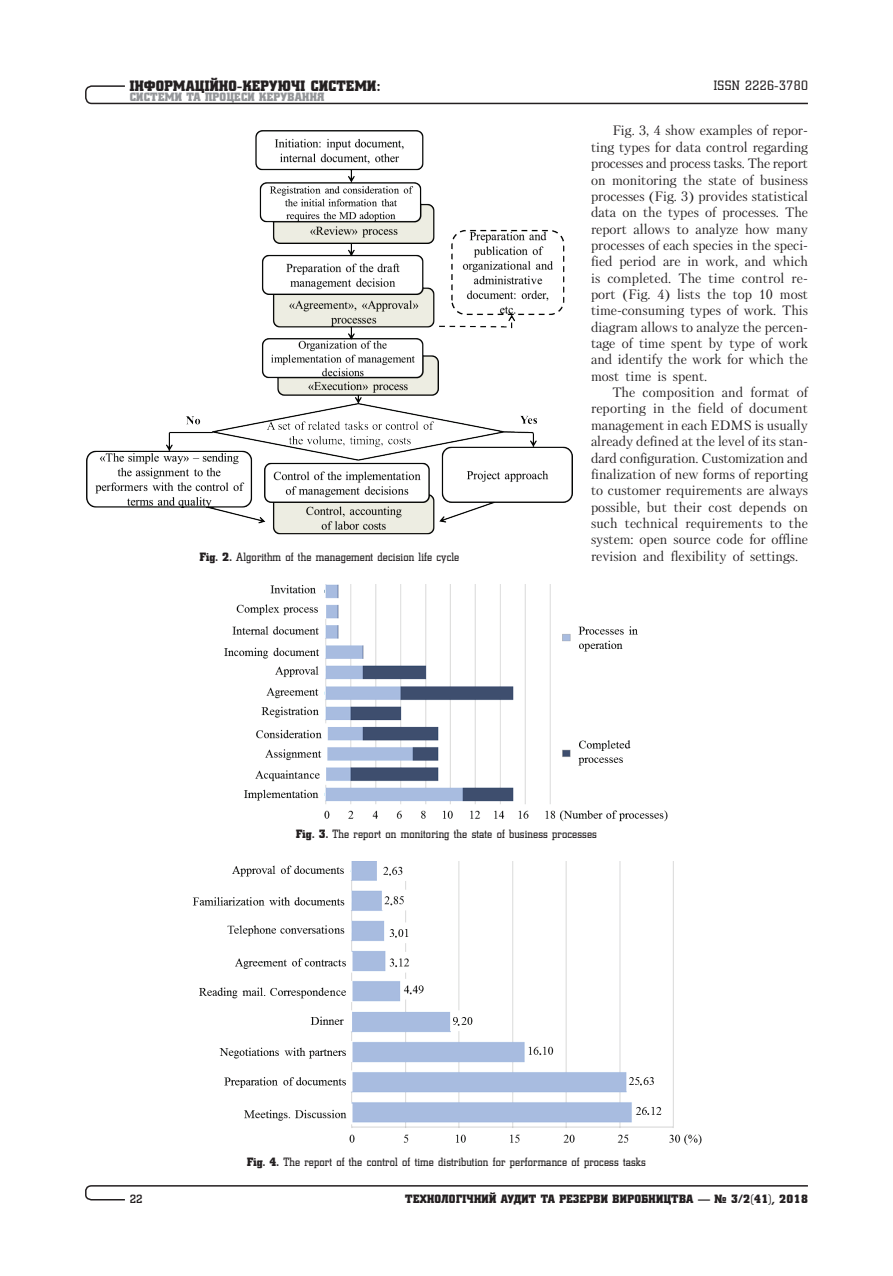
<style>
.page{position:relative;width:893px;height:1276px;background:#fff}
.page>*{position:absolute;margin:0;border:0;box-sizing:border-box;transform-origin:0 0}
.t1{font:15px "Coliseum Black C";letter-spacing:.025em;color:#231f20}
.t2{font:13.5px/16.4px "Petersburg C";letter-spacing:-.005em;color:#231f20}
.t3{font:13.5px "Coliseum C";letter-spacing:.03em;color:#231f20}
.t4{font:12px "Coliseum C";letter-spacing:.015em;color:#231f20}
.t5{font:12px "Coliseum Black C";letter-spacing:.025em;color:#231f20}
.t6{font:12px "Coliseum Black C";letter-spacing:.025em;color:#939598}
.t7{font:700 12px "Coliseum C";color:#231f20}
.s1{font-family:"Coliseum Black C"}
</style>
<div class="page">
<svg style="left:85px;top:85px;width:723px;height:20px"></svg>
<svg style="left:85px;top:1185px;width:723px;height:16px"></svg>
<img style="left:87px;top:131px;width:486px;height:404px">
<img style="left:224px;top:584px;width:444px;height:237px">
<img style="left:192px;top:862px;width:509px;height:284px">
<svg style="left:388px;top:873px;width:4px;height:5px"></svg>
<svg style="left:389px;top:903px;width:4px;height:5px"></svg>
<svg style="left:394px;top:935px;width:3px;height:5px"></svg>
<svg style="left:394px;top:965px;width:4px;height:4px"></svg>
<svg style="left:409px;top:992px;width:3px;height:5px"></svg>
<svg style="left:538px;top:1053px;width:4px;height:4px"></svg>
<svg style="left:639px;top:1083px;width:3px;height:5px"></svg>
<svg style="left:646px;top:1112px;width:4px;height:5px"></svg>
<svg style="left:457px;top:1023px;width:4px;height:5px"></svg>
<p class="t1" style="left:130px;top:77px;width:252px">ІНФОРМАЦІЙНО-КЕРУЮЧІ СИСТЕМИ:</p>
<p class="t6" style="left:130px;top:90px;width:196px">СИСТЕМИ ТА ПРОЦЕСИ КЕРУВАННЯ</p>
<p class="t3" style="left:714px;top:78px;width:96px">ISSN 2226-3780</p>
<p class="t2" style="left:591px;top:122px;width:219px;text-indent:21px">Fig. 3, 4 show examples of repor&shy;ting types for data control regarding processes and process tasks. The report on monitoring the state of business processes (Fig. 3) provides statistical data on the types of processes. The report allows to analyze how many processes of each species in the speci&shy;fied period are in work, and which is completed. The time control re&shy;port (Fig. 4) lists the top 10 most time-consuming types of work. This diagram allows to analyze the percen&shy;tage of time spent by type of work and identify the work for which the most time is spent.</p>
<p class="t2" style="left:591px;top:384px;width:219px;text-align:justify;text-indent:21px">The composition and format of reporting in the field of document management in each EDMS is usually already defined at the level of its stan&shy;dard configuration. Customization and finalization of new forms of reporting to customer requirements are always possible, but their cost depends on such technical requirements to the system: open source code for offline</p>
<p class="t4" style="left:200px;top:550px;width:261px"><span class="s1">Fig. 2.</span> Algorithm of the management decision life cycle</p>
<p class="t2" style="left:591px;top:547px;width:209px">revision and flexibility of settings.</p>
<p class="t4" style="left:296px;top:827px;width:302px"><span class="s1">Fig. 3.</span> The report on monitoring the state of business processes</p>
<p class="t4" style="left:247px;top:1155px;width:400px"><span class="s1">Fig. 4.</span> The report of the control of time distribution for performance of process tasks</p>
<p class="t7" style="left:130px;top:1191px;width:14px">22</p>
<p class="t5" style="left:405px;top:1191px;width:404px">ТЕХНОЛОГІЧНИЙ АУДИТ ТА РЕЗЕРВИ ВИРОБНИЦТВА — № 3/2(41), 2018</p>
</div>
